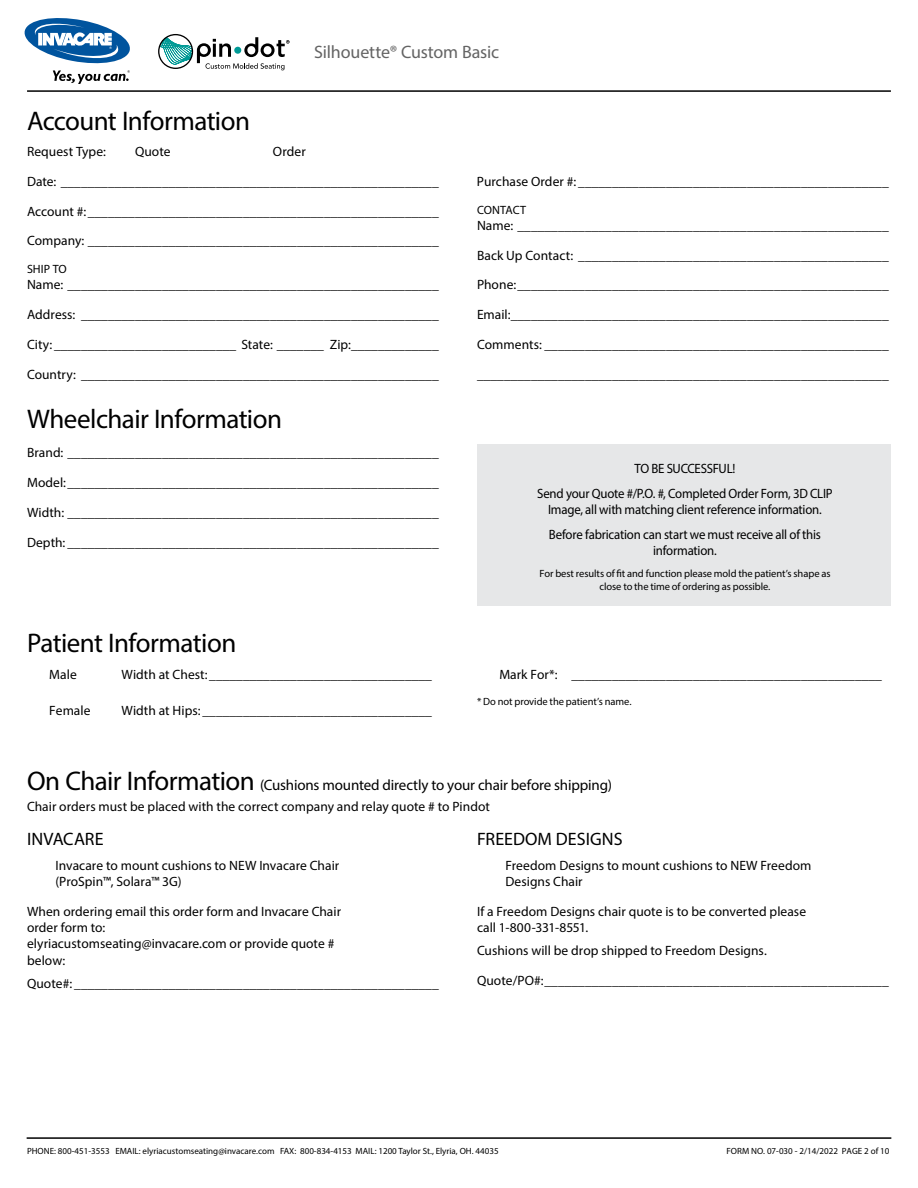
<style>
.page{position:relative;width:918px;height:1188px;background:#fff}
.page>*{position:absolute;margin:0;border:0;box-sizing:border-box;transform-origin:0 0}
.t1{font:27px "Myriad Pro";letter-spacing:-.02em;color:#000}
.t2{font:18px "Myriad Pro";letter-spacing:-.01em;color:#646464}
.t3{font:18px "Myriad Pro";letter-spacing:.005em;color:#000}
.t4{font:15px "Myriad Pro";letter-spacing:-.015em;color:#000}
.t5{font:13.5px/29.7px "Myriad Pro";color:#000}
.t6{font:13.5px/25.2px "Myriad Pro";color:#000;text-align:center;scale:.95 1}
.t7{font:12px "Myriad Pro";letter-spacing:.005em;color:#000}
.t8{font:10.5px/12.6px "Myriad Pro";letter-spacing:-.005em;color:#000;text-align:center}
.t9{font:9px "Myriad Pro";color:#000}
.s1{font-size:27px}
</style>
<div class="page">
<svg style="left:158px;top:34px;width:132px;height:36px"></svg>
<svg style="left:24px;top:18px;width:106px;height:66px"></svg>
<hr style="left:27px;top:90px;width:864px;height:2px;background:#000">
<hr style="left:27px;top:1137px;width:864px;height:2px;background:#000">
<div style="left:477px;top:444px;width:414px;height:162px;background:#e6e7e8"></div>
<h2 class="t2" style="left:314px;top:40px;width:187px">Silhouette® Custom Basic</h2>
<h1 class="t1" style="left:27px;top:104px;width:225px">Account Information</h1>
<p class="t5" style="left:27px;top:137px;width:80px">Request Type:</p>
<p class="t5" style="left:135px;top:137px;width:37px">Quote</p>
<p class="t5" style="left:27px;top:137px;width:413px;text-indent:246px">Order<br>Date: ________________________________________________________ Account #:____________________________________________________ Company: ____________________________________________________</p>
<p class="t7" style="left:27px;top:262px;width:41px">SHIP TO</p>
<p class="t5" style="left:27px;top:270px;width:413px;text-align:justify">Name: _______________________________________________________ Address: _____________________________________________________ City: ___________________________ State: _______ Zip:_____________</p>
<p class="t5" style="left:27px;top:359px;width:413px">Country: _____________________________________________________</p>
<h1 class="t1" style="left:27px;top:402px;width:257px">Wheelchair Information</h1>
<p class="t5" style="left:27px;top:438px;width:413px">Brand: _______________________________________________________<br>Model:_______________________________________________________</p>
<p class="t5" style="left:27px;top:497px;width:413px">Width: _______________________________________________________<br>Depth: _______________________________________________________</p>
<h1 class="t1" style="left:27px;top:627px;width:211px">Patient Information</h1>
<p class="t5" style="left:49px;top:660px;width:29px">Male</p>
<p class="t5" style="left:122px;top:660px;width:312px">Width at Chest:_________________________________</p>
<p class="t5" style="left:49px;top:695px;width:43px">Female</p>
<p class="t5" style="left:122px;top:695px;width:312px">Width at Hips: __________________________________</p>
<p class="t5" style="left:477px;top:166px;width:413px">Purchase Order #: ______________________________________________</p>
<p class="t7" style="left:477px;top:202px;width:51px">CONTACT</p>
<p class="t5" style="left:477px;top:210px;width:413px;text-align:justify">Name: _______________________________________________________ Back Up Contact: ______________________________________________ Phone:_______________________________________________________ Email:________________________________________________________ Comments: ___________________________________________________</p>
<p class="t5" style="left:477px;top:359px;width:413px">_____________________________________________________________</p>
<p class="t6" style="left:537px;top:455px;width:313px">TO BE SUCCESSFUL!<br>Send your Quote #/P.O. #, Completed Order Form, 3D CLIP</p>
<p class="t6" style="left:548px;top:497px;width:290px;text-align:left">Image, all with matching client reference information.<br>Before fabrication can start we must receive all of this</p>
<p class="t6" style="left:653px;top:538px;width:69px">information.</p>
<p class="t8" style="left:539px;top:567px;width:293px">For best results of fit and function please mold the patient’s shape as close to the time of ordering as possible.</p>
<p class="t5" style="left:499px;top:660px;width:384px">Mark For*: ______________________________________________</p>
<p class="t8" style="left:477px;top:695px;width:156px">* Do not provide the patient’s name.</p>
<p class="t4" style="left:27px;top:776px;width:587px"><span class="s1">On Chair Information</span> (Cushions mounted directly to your chair before shipping)</p>
<p class="t5" style="left:27px;top:791px;width:464px">Chair orders must be placed with the correct company and relay quote # to Pindot</p>
<h2 class="t3" style="left:27px;top:828px;width:78px">INVACARE</h2>
<p class="t5" style="left:56px;top:857px;width:285px;line-height:16.2px">Invacare to mount cushions to NEW Invacare Chair (ProSpin™, Solara™ 3G)</p>
<p class="t5" style="left:27px;top:903px;width:316px;line-height:16.2px">When ordering email this order form and Invacare Chair order form to:<br>elyriacustomseating@invacare.com or provide quote # below:</p>
<p class="t5" style="left:27px;top:968px;width:413px">Quote#: ______________________________________________________</p>
<h2 class="t3" style="left:477px;top:828px;width:147px">FREEDOM DESIGNS</h2>
<p class="t5" style="left:506px;top:857px;width:308px;line-height:16.2px">Freedom Designs to mount cushions to NEW Freedom<br>Designs Chair</p>
<p class="t5" style="left:477px;top:903px;width:331px;line-height:16.2px">If a Freedom Designs chair quote is to be converted please call 1-800-331-8551.</p>
<p class="t5" style="left:477px;top:936px;width:291px">Cushions will be drop shipped to Freedom Designs.</p>
<p class="t5" style="left:477px;top:965px;width:413px">Quote/PO#:___________________________________________________</p>
<p class="t9" style="left:27px;top:1146px;width:473px">PHONE: 800-451-3553 EMAIL: elyriacustomseating@invacare.com FAX: 800-834-4153 MAIL: 1200 Taylor St., Elyria, OH. 44035</p>
<p class="t9" style="left:727px;top:1145px;width:164px">FORM NO. 07-030 - 2/14/2022 PAGE 2 of 10</p>
</div>
